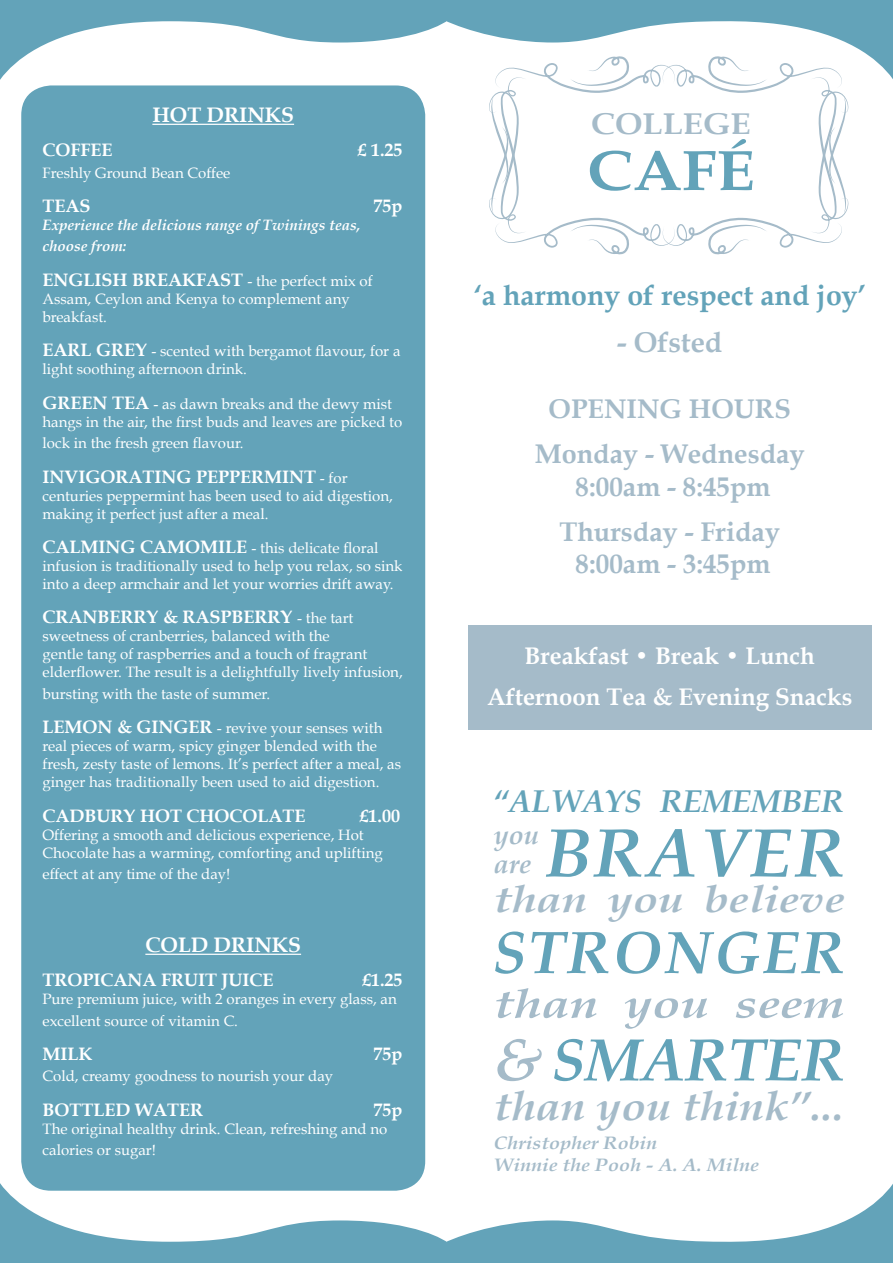
<style>
.page{position:relative;width:893px;height:1263px;background:#fff}
.page>*{position:absolute;margin:0;border:0;box-sizing:border-box;transform-origin:0 0}
.t1{font:italic 700 69px "Book Antiqua";letter-spacing:.05em;color:#63a3b9}
.t2{font:italic 700 60px "Book Antiqua";letter-spacing:.035em;color:#63a3b9}
.t3{font:italic 700 60px "Book Antiqua";color:#63a3b9}
.t4{font:700 57px "Book Antiqua";color:#63a3b9;scale:1.1 1}
.t5{font:italic 700 40.5px "Book Antiqua";color:#a5bbc9;scale:1.1 1}
.t6{font:italic 700 40.5px "Book Antiqua";color:#a5bbc9;scale:1.25 1}
.t7{font:italic 700 37.5px "Book Antiqua";color:#a5bbc9;scale:1.21 1}
.t8{font:italic 700 31.5px "Book Antiqua";color:#63a3b9}
.t9{font:700 30px "Book Antiqua";color:#a5bbc9;scale:1.1 1}
.t10{font:700 28.5px "Book Antiqua";color:#63a3b9}
.t11{font:700 28.5px "Book Antiqua";color:#a5bbc9}
.t12{font:700 27px/32.4px "Book Antiqua";color:#a5bbc9;text-align:center}
.t13{font:italic 700 27px "Book Antiqua";color:#a5bbc9}
.t14{font:700 24px "Book Antiqua";color:#fff}
.t15{font:700 21px "Book Antiqua";color:#fff}
.t16{font:700 18px "Book Antiqua";color:#fff}
.t17{font:italic 700 18px "Book Antiqua";color:#a5bbc9;scale:1.1 1}
.t18{font:15px/18px "Book Antiqua";color:#fff}
.t19{font:italic 700 15px/21.6px "Book Antiqua";color:#fff}
.s1{font-weight:400;font-size:15px}
.s2{font-weight:700;font-size:18px}
.s3{color:#a5bbc9}
</style>
<div class="page">
<svg style="left:0;top:0;width:893px;height:106px"></svg>
<svg style="left:0;top:1157px;width:893px;height:106px"></svg>
<svg style="left:489px;top:56px;width:359px;height:198px"></svg>
<div style="left:468px;top:625px;width:404px;height:104px;background:#a5bbc9"></div>
<div style="left:21px;top:85px;width:404px;height:1106px;background:#63a3b9;border-radius:30px"></div>
<hr style="left:152px;top:124px;width:142px;height:1px;background:#fff">
<hr style="left:145px;top:954px;width:156px;height:1px;background:#fff">
<p class="t15" style="left:152px;top:102px;width:143px">HOT DRINKS</p>
<p class="t16" style="left:43px;top:139px;width:72px">COFFEE</p>
<p class="t16" style="left:358px;top:139px;width:46px">£ 1.25</p>
<p class="t18" style="left:43px;top:163px;width:189px">Freshly Ground Bean Coffee</p>
<p class="t16" style="left:43px;top:195px;width:50px">TEAS</p>
<p class="t16" style="left:374px;top:195px;width:30px">75p</p>
<p class="t19" style="left:43px;top:214px;width:319px">Experience the delicious range of Twinings teas, choose from:</p>
<p class="t16" style="left:43px;top:269px;width:332px">ENGLISH BREAKFAST <span class="s1">- the perfect mix of</span></p>
<p class="t18" style="left:43px;top:290px;width:309px">Assam, Ceylon and Kenya to complement any breakfast.</p>
<p class="t18" style="left:43px;top:342px;width:359px"><span class="s2">EARL GREY</span> - scented with bergamot flavour, for a light soothing afternoon drink.</p>
<p class="t18" style="left:43px;top:394px;width:361px"><span class="s2">GREEN TEA</span> - as dawn breaks and the dewy mist hangs in the air, the first buds and leaves are picked to</p>
<p class="t18" style="left:43px;top:434px;width:203px">lock in the fresh green flavour.</p>
<p class="t16" style="left:43px;top:466px;width:307px">INVIGORATING PEPPERMINT <span class="s1">- for</span></p>
<p class="t18" style="left:43px;top:486px;width:352px">centuries peppermint has been used to aid digestion, making it perfect just after a meal.</p>
<p class="t18" style="left:43px;top:539px;width:362px"><span class="s2">CALMING CAMOMILE</span> - this delicate floral infusion is traditionally used to help you relax, so sink into a deep armchair and let your worries drift away.</p>
<p class="t16" style="left:43px;top:607px;width:312px">CRANBERRY &amp; RASPBERRY <span class="s1">- the tart</span></p>
<p class="t18" style="left:43px;top:627px;width:362px">sweetness of cranberries, balanced with the<br>gentle tang of raspberries and a touch of fragrant elderflower. The result is a delightfully lively infusion,</p>
<p class="t18" style="left:43px;top:685px;width:229px">bursting with the taste of summer.</p>
<p class="t18" style="left:43px;top:719px;width:360px"><span class="s2">LEMON &amp; GINGER</span> - revive your senses with real pieces of warm, spicy ginger blended with the fresh, zesty taste of lemons. It’s perfect after a meal, as ginger has traditionally been used to aid digestion.</p>
<p class="t16" style="left:43px;top:805px;width:264px">CADBURY HOT CHOCOLATE</p>
<p class="t16" style="left:359px;top:805px;width:42px">£1.00</p>
<p class="t18" style="left:43px;top:825px;width:342px">Offering a smooth and delicious experience, Hot<br>Chocolate has a warming, comforting and uplifting</p>
<p class="t18" style="left:43px;top:865px;width:189px">effect at any time of the day!</p>
<p class="t15" style="left:145px;top:932px;width:157px">COLD DRINKS</p>
<p class="t16" style="left:43px;top:969px;width:233px">TROPICANA FRUIT JUICE</p>
<p class="t16" style="left:362px;top:969px;width:42px">£1.25</p>
<p class="t18" style="left:43px;top:988px;width:356px;line-height:21.6px">Pure premium juice, with 2 oranges in every glass, an excellent source of vitamin C.</p>
<p class="t16" style="left:43px;top:1043px;width:52px">MILK</p>
<p class="t16" style="left:374px;top:1043px;width:30px">75p</p>
<p class="t18" style="left:43px;top:1067px;width:292px">Cold, creamy goodness to nourish your day</p>
<p class="t16" style="left:43px;top:1099px;width:162px">BOTTLED WATER</p>
<p class="t16" style="left:374px;top:1099px;width:30px">75p</p>
<p class="t18" style="left:43px;top:1118px;width:346px;line-height:21.6px">The original healthy drink. Clean, refreshing and no calories or sugar!</p>
<p class="t9" style="left:591px;top:107px;width:146px">COLLEGE</p>
<p class="t4" style="left:587px;top:137px;width:154px">CAFÉ</p>
<p class="t10" style="left:474px;top:278px;width:393px">‘a harmony of respect and joy’</p>
<p class="t11" style="left:617px;top:325px;width:107px">- Ofsted</p>
<p class="t12" style="left:549px;top:393px;width:244px">OPENING HOURS</p>
<p class="t12" style="left:535px;top:438px;width:271px">Monday - Wednesday<br>8:00am - 8:45pm</p>
<p class="t12" style="left:559px;top:516px;width:222px">Thursday - Friday<br>8:00am - 3:45pm</p>
<p class="t14" style="left:524px;top:642px;width:292px">Breakfast • Break • Lunch</p>
<p class="t14" style="left:487px;top:683px;width:367px">Afternoon Tea &amp; Evening Snacks</p>
<p class="t8" style="left:493px;top:783px;width:352px">“ALWAYS REMEMBER</p>
<p class="t13" style="left:494px;top:819px;width:47px">you</p>
<p class="t13" style="left:494px;top:848px;width:39px">are</p>
<p class="t1" style="left:545px;top:813px;width:302px">BRAVER</p>
<p class="t7" style="left:494px;top:878px;width:291px">than you believe</p>
<p class="t2" style="left:493px;top:918px;width:354px">STRONGER</p>
<p class="t6" style="left:494px;top:980px;width:282px">than you seem</p>
<p class="t3" style="left:493px;top:1025px;width:354px"><span class="s3">&amp;</span> SMARTER</p>
<p class="t5" style="left:494px;top:1082px;width:320px">than you think”...</p>
<p class="t17" style="left:494px;top:1132px;width:150px">Christopher Robin</p>
<p class="t17" style="left:494px;top:1154px;width:243px">Winnie the Pooh - A. A. Milne</p>
</div>
